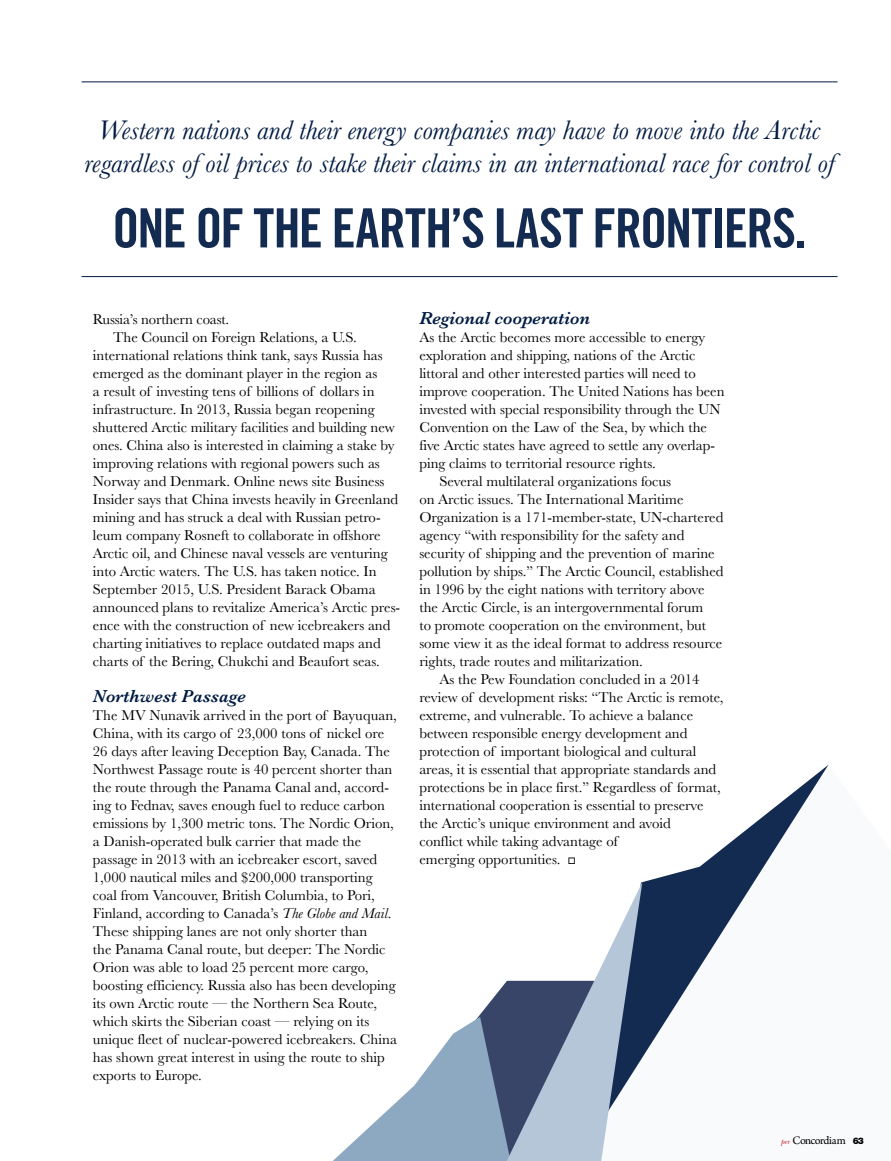
<style>
.page{position:relative;width:891px;height:1161px;background:#fff}
.page>*{position:absolute;margin:0;border:0;box-sizing:border-box;transform-origin:0 0}
.t1{font:54.15px "Trade Gothic LT Std Bd Cn 20";letter-spacing:-.025em;color:#142b51}
.t2{font:italic 27.9px/32.8px "Baskerville";color:#001b42;text-align:center}
.t3{font:italic 600 18px "Baskerville";color:#001b42}
.t4{font:14.85px/18px "Baskerville";color:#000}
.t5{font:12px "Arno Pro";letter-spacing:-.05em;color:#000}
.s1{font-style:italic}
.s2{font-family:"New Baskerville Std";font-style:italic;font-size:7.5px;color:#bc2329}
.s3{font-family:"Helvetica Neue LT Std";font-weight:900;font-size:9px}
</style>
<div class="page">
<svg style="left:642px;top:765px;width:187px;height:293px"></svg>
<svg style="left:333px;top:882px;width:309px;height:279px"></svg>
<hr style="left:82px;top:82px;width:756px;height:1px;background:#001b42">
<hr style="left:82px;top:276px;width:756px;height:1px;background:#001b42">
<h2 class="t2" style="left:84px;top:114px;width:752px">Western nations and their energy companies may have to move into the Arctic regardless of oil prices to stake their claims in an international race for control of</h2>
<h1 class="t1" style="left:112px;top:195px;width:696px">ONE OF THE EARTH’S LAST FRONTIERS.</h1>
<p class="t4" style="left:93px;top:310px;width:138px">Russia’s northern coast.</p>
<p class="t4" style="left:113px;top:328px;width:245px">The Council on Foreign Relations, a U.S.</p>
<p class="t4" style="left:93px;top:346px;width:291px">international relations think tank, says Russia has</p>
<p class="t4" style="left:93px;top:364px;width:286px">emerged as the dominant player in the region as</p>
<p class="t4" style="left:93px;top:382px;width:283px">a result of investing tens of billions of dollars in</p>
<p class="t4" style="left:93px;top:400px;width:283px">infrastructure. In 2013, Russia began reopening</p>
<p class="t4" style="left:93px;top:418px;width:304px">shuttered Arctic military facilities and building new</p>
<p class="t4" style="left:93px;top:436px;width:303px">ones. China also is interested in claiming a stake by</p>
<p class="t4" style="left:93px;top:454px;width:288px">improving relations with regional powers such as</p>
<p class="t4" style="left:93px;top:472px;width:293px">Norway and Denmark. Online news site Business</p>
<p class="t4" style="left:93px;top:490px;width:307px">Insider says that China invests heavily in Greenland</p>
<p class="t4" style="left:93px;top:508px;width:289px">mining and has struck a deal with Russian petro-</p>
<p class="t4" style="left:93px;top:526px;width:289px">leum company Rosneft to collaborate in offshore</p>
<p class="t4" style="left:93px;top:544px;width:296px">Arctic oil, and Chinese naval vessels are venturing</p>
<p class="t4" style="left:93px;top:562px;width:285px">into Arctic waters. The U.S. has taken notice. In</p>
<p class="t4" style="left:93px;top:580px;width:284px">September 2015, U.S. President Barack Obama</p>
<p class="t4" style="left:93px;top:598px;width:309px">announced plans to revitalize America’s Arctic pres-</p>
<p class="t4" style="left:93px;top:616px;width:299px">ence with the construction of new icebreakers and</p>
<p class="t4" style="left:93px;top:634px;width:289px">charting initiatives to replace outdated maps and</p>
<p class="t4" style="left:93px;top:652px;width:288px">charts of the Bering, Chukchi and Beaufort seas.</p>
<p class="t3" style="left:93px;top:684px;width:155px">Northwest Passage</p>
<p class="t4" style="left:93px;top:706px;width:306px">The MV Nunavik arrived in the port of Bayuquan, China, with its cargo of 23,000 tons of nickel ore 26 days after leaving Deception Bay, Canada. The Northwest Passage route is 40 percent shorter than the route through the Panama Canal and, accord&shy;ing to Fednav, saves enough fuel to reduce carbon emissions by 1,300 metric tons. The Nordic Orion, a Danish-operated bulk carrier that made the passage in 2013 with an icebreaker escort, saved 1,000 nautical miles and $200,000 transporting coal from Vancouver, British Columbia, to Pori, Finland, according to Canada’s <span class="s1">The Globe and Mail</span>.<br>These shipping lanes are not only shorter than<br>the Panama Canal route, but deeper: The Nordic Orion was able to load 25 percent more cargo, boosting efficiency. Russia also has been developing its own Arctic route — the Northern Sea Route, which skirts the Siberian coast — relying on its unique fleet of nuclear-powered icebreakers. China has shown great interest in using the route to ship exports to Europe.</p>
<p class="t3" style="left:419px;top:306px;width:172px">Regional cooperation</p>
<p class="t4" style="left:419px;top:328px;width:287px">As the Arctic becomes more accessible to energy</p>
<p class="t4" style="left:419px;top:346px;width:278px">exploration and shipping, nations of the Arctic</p>
<p class="t4" style="left:419px;top:364px;width:278px">littoral and other interested parties will need to</p>
<p class="t4" style="left:419px;top:382px;width:307px">improve cooperation. The United Nations has been</p>
<p class="t4" style="left:419px;top:400px;width:303px">invested with special responsibility through the UN</p>
<p class="t4" style="left:419px;top:418px;width:289px">Convention on the Law of the Sea, by which the</p>
<p class="t4" style="left:419px;top:436px;width:297px">five Arctic states have agreed to settle any overlap-</p>
<p class="t4" style="left:419px;top:454px;width:238px">ping claims to territorial resource rights.</p>
<p class="t4" style="left:440px;top:472px;width:233px">Several multilateral organizations focus</p>
<p class="t4" style="left:419px;top:490px;width:266px">on Arctic issues. The International Maritime</p>
<p class="t4" style="left:419px;top:508px;width:306px">Organization is a 171-member-state, UN-chartered</p>
<p class="t4" style="left:419px;top:526px;width:267px">agency “with responsibility for the safety and</p>
<p class="t4" style="left:419px;top:544px;width:297px">security of shipping and the prevention of marine</p>
<p class="t4" style="left:419px;top:562px;width:306px">pollution by ships.” The Arctic Council, established</p>
<p class="t4" style="left:419px;top:580px;width:287px">in 1996 by the eight nations with territory above</p>
<p class="t4" style="left:419px;top:598px;width:286px">the Arctic Circle, is an intergovernmental forum</p>
<p class="t4" style="left:419px;top:616px;width:288px">to promote cooperation on the environment, but</p>
<p class="t4" style="left:419px;top:634px;width:304px">some view it as the ideal format to address resource</p>
<p class="t4" style="left:419px;top:652px;width:225px">rights, trade routes and militarization.</p>
<p class="t4" style="left:440px;top:670px;width:261px">As the Pew Foundation concluded in a 2014</p>
<p class="t4" style="left:419px;top:688px;width:306px">review of development risks: “The Arctic is remote,</p>
<p class="t4" style="left:419px;top:706px;width:275px">extreme, and vulnerable. To achieve a balance</p>
<p class="t4" style="left:419px;top:724px;width:270px">between responsible energy development and</p>
<p class="t4" style="left:419px;top:742px;width:278px">protection of important biological and cultural</p>
<p class="t4" style="left:419px;top:760px;width:298px">areas, it is essential that appropriate standards and</p>
<p class="t4" style="left:419px;top:778px;width:303px">protections be in place first.” Regardless of format,</p>
<p class="t4" style="left:419px;top:796px;width:286px">international cooperation is essential to preserve</p>
<p class="t4" style="left:419px;top:814px;width:253px">the Arctic’s unique environment and avoid</p>
<p class="t4" style="left:419px;top:832px;width:200px">conflict while taking advantage of</p>
<p class="t4" style="left:419px;top:850px;width:158px">emerging opportunities. □</p>
<p class="t5" style="left:781px;top:1134px;width:85px"><span class="s2">per</span> Concordiam <span class="s3">63</span></p>
</div>
